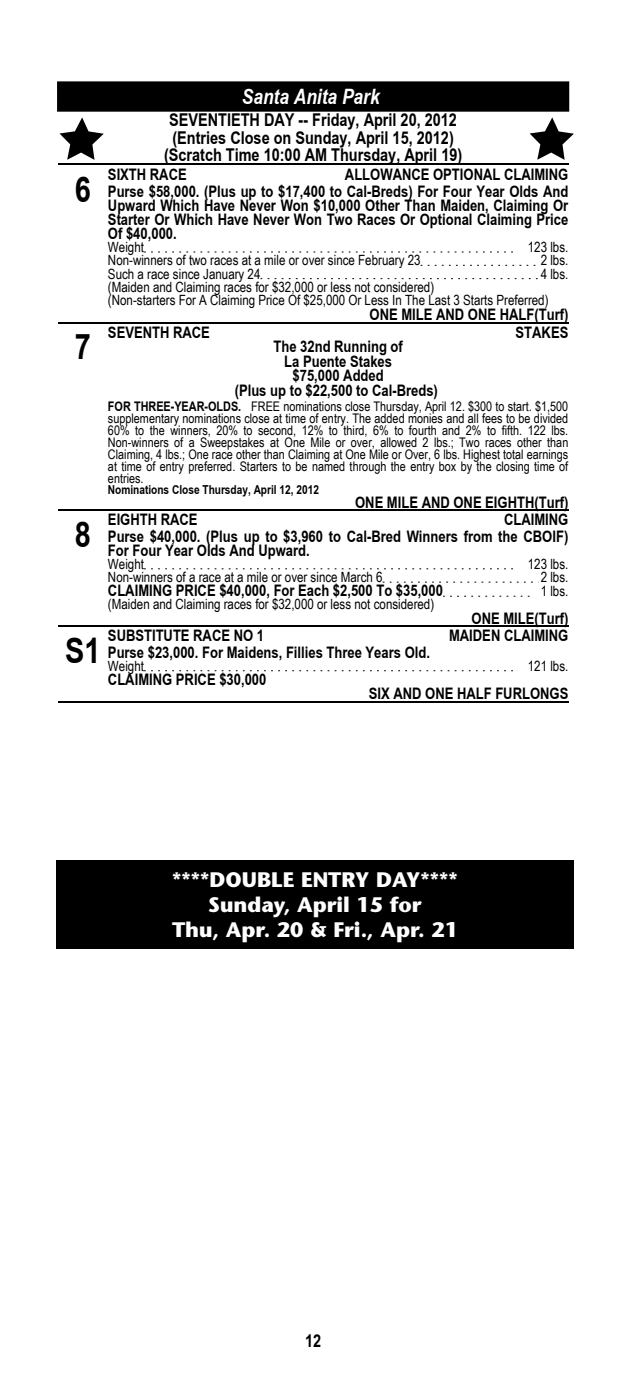
<style>
.page{position:relative;width:630px;height:1386px;background:#fff}
.page>*{position:absolute;margin:0;border:0;box-sizing:border-box;transform-origin:0 0}
.t1{font:700 35.35px "Arial Narrow";color:#000}
.t2{font:italic 700 21.18px "Arial Narrow";color:#fff}
.t3{font:700 21px/25.2px "Stone Sans Std";color:#fff;text-align:center}
.t4{font:700 17.68px/17.5px "Arial Narrow";color:#000;text-align:center}
.t5{font:700 15.92px/14.9px "Arial Narrow";color:#000;text-align:right}
.t6{font:14.17px/13.3px "Arial Narrow";color:#000}
.t7{font:13.3px/11.9px "Arial Narrow";color:#000;text-align:justify}
.t8{font:700 12.42px "Arial Narrow";color:#000}
.s1{font-weight:700}
</style>
<div class="page">
<div style="left:58px;top:82px;width:510px;height:29px;background:#000"></div>
<div style="left:57px;top:81px;width:512px;height:31px;border:2px solid #000"></div>
<hr style="left:58px;top:164px;width:510px;height:1px;background:#000">
<hr style="left:58px;top:322px;width:510px;height:1px;background:#000">
<svg style="left:144px;top:252px;width:369px;height:1px"></svg>
<svg style="left:421px;top:265px;width:115px;height:1px"></svg>
<svg style="left:261px;top:278px;width:277px;height:1px"></svg>
<hr style="left:58px;top:509px;width:510px;height:2px;background:#000">
<hr style="left:58px;top:625px;width:510px;height:2px;background:#000">
<svg style="left:144px;top:569px;width:369px;height:1px"></svg>
<svg style="left:383px;top:582px;width:150px;height:1px"></svg>
<svg style="left:443px;top:596px;width:87px;height:1px"></svg>
<hr style="left:58px;top:701px;width:510px;height:1px;background:#000">
<svg style="left:144px;top:670px;width:369px;height:1px"></svg>
<svg style="left:60px;top:117px;width:44px;height:43px"></svg>
<svg style="left:530px;top:117px;width:44px;height:43px"></svg>
<div style="left:56px;top:860px;width:518px;height:88px;background:#000"></div>
<h1 class="t1" style="left:75px;top:163px;width:18px">6</h1>
<h1 class="t1" style="left:75px;top:320px;width:18px">7</h1>
<h1 class="t1" style="left:75px;top:508px;width:18px">8</h1>
<h1 class="t1" style="left:65px;top:624px;width:37px">S1</h1>
<h2 class="t2" style="left:242px;top:81px;width:139px">Santa Anita Park</h2>
<p class="t4" style="left:164px;top:110px;width:300px">SEVENTIETH DAY -- Friday, April 20, 2012 (Entries Close on Sunday, April 15, 2012) (Scratch Time 10:00 AM Thursday, April 19)</p>
<p class="t5" style="left:108px;top:166px;width:462px;line-height:16.3px">ALLOWANCE OPTIONAL CLAIMING<br>Purse $58,000. (Plus up to $17,400 to Cal-Breds) For Four Year Olds And</p>
<p class="t5" style="left:108px;top:197px;width:462px;line-height:14px;text-align:justify">Upward Which Have Never Won $10,000 Other Than Maiden, Claiming Or Starter Or Which Have Never Won Two Races Or Optional Claiming Price Of $40,000.</p>
<p class="t6" style="left:108px;top:240px;width:38px">Weight</p>
<p class="t6" style="left:528px;top:240px;width:42px">123 lbs.</p>
<p class="t6" style="left:108px;top:253px;width:314px">Non-winners of two races at a mile or over since February 23</p>
<p class="t6" style="left:541px;top:253px;width:29px">2 lbs.</p>
<p class="t6" style="left:108px;top:266px;width:154px">Such a race since January 24</p>
<p class="t6" style="left:541px;top:266px;width:29px">4 lbs.</p>
<p class="t6" style="left:108px;top:280px;width:442px">(Maiden and Claiming races for $32,000 or less not considered)<br>(Non-starters For A Claiming Price Of $25,000 Or Less In The Last 3 Starts Preferred)</p>
<p class="t5" style="left:370px;top:306px;width:200px">ONE MILE AND ONE HALF(Turf)</p>
<p class="t5" style="left:108px;top:167px;width:80px">SIXTH RACE</p>
<p class="t5" style="left:108px;top:324px;width:103px">SEVENTH RACE</p>
<p class="t5" style="left:516px;top:324px;width:54px">STAKES</p>
<p class="t5" style="left:235px;top:338px;width:205px;text-align:center">The 32nd Running of<br>La Puente Stakes<br>$75,000 Added<br>(Plus up to $22,500 to Cal-Breds)</p>
<p class="t7" style="left:108px;top:400px;width:462px"><span class="s1">FOR THREE-YEAR-OLDS.</span> FREE nominations close Thursday, April 12. $300 to start. $1,500 supplementary nominations close at time of entry. The added monies and all fees to be divided 60% to the winners, 20% to second, 12% to third, 6% to fourth and 2% to fifth. 122 lbs.<br>Non-winners of a Sweepstakes at One Mile or over, allowed 2 lbs.; Two races other than Claiming, 4 lbs.; One race other than Claiming at One Mile or Over, 6 lbs. Highest total earnings at time of entry preferred. Starters to be named through the entry box by the closing time of entries.</p>
<p class="t8" style="left:108px;top:480px;width:212px">Nominations Close Thursday, April 12, 2012</p>
<p class="t5" style="left:355px;top:494px;width:215px">ONE MILE AND ONE EIGHTH(Turf)</p>
<p class="t5" style="left:108px;top:511px;width:462px;line-height:16.3px">CLAIMING<br>Purse $40,000. (Plus up to $3,960 to Cal-Bred Winners from the CBOIF)</p>
<p class="t5" style="left:108px;top:542px;width:203px">For Four Year Olds And Upward.</p>
<p class="t6" style="left:108px;top:557px;width:38px">Weight</p>
<p class="t6" style="left:528px;top:557px;width:42px">123 lbs.</p>
<p class="t6" style="left:108px;top:570px;width:276px">Non-winners of a race at a mile or over since March 6</p>
<p class="t6" style="left:541px;top:570px;width:29px">2 lbs.</p>
<p class="t5" style="left:108px;top:582px;width:337px">CLAIMING PRICE $40,000, For Each $2,500 To $35,000</p>
<p class="t6" style="left:541px;top:584px;width:29px">1 lbs.</p>
<p class="t6" style="left:108px;top:597px;width:328px">(Maiden and Claiming races for $32,000 or less not considered)</p>
<p class="t5" style="left:472px;top:610px;width:98px">ONE MILE(Turf)</p>
<p class="t5" style="left:108px;top:512px;width:91px">EIGHTH RACE</p>
<p class="t5" style="left:108px;top:628px;width:158px">SUBSTITUTE RACE NO 1</p>
<p class="t5" style="left:449px;top:628px;width:121px">MAIDEN CLAIMING</p>
<p class="t5" style="left:108px;top:644px;width:324px">Purse $23,000. For Maidens, Fillies Three Years Old.</p>
<p class="t6" style="left:108px;top:659px;width:38px">Weight</p>
<p class="t6" style="left:528px;top:659px;width:42px">121 lbs.</p>
<p class="t5" style="left:108px;top:671px;width:160px">CLAIMING PRICE $30,000</p>
<p class="t5" style="left:369px;top:685px;width:201px">SIX AND ONE HALF FURLONGS</p>
<h3 class="t3" style="left:172px;top:867px;width:287px">****DOUBLE ENTRY DAY****<br>Sunday, April 15 for<br>Thu, Apr. 20 &amp; Fri., Apr. 21</h3>
<p class="t4" style="left:305px;top:1331px;width:18px">12</p>
</div>
